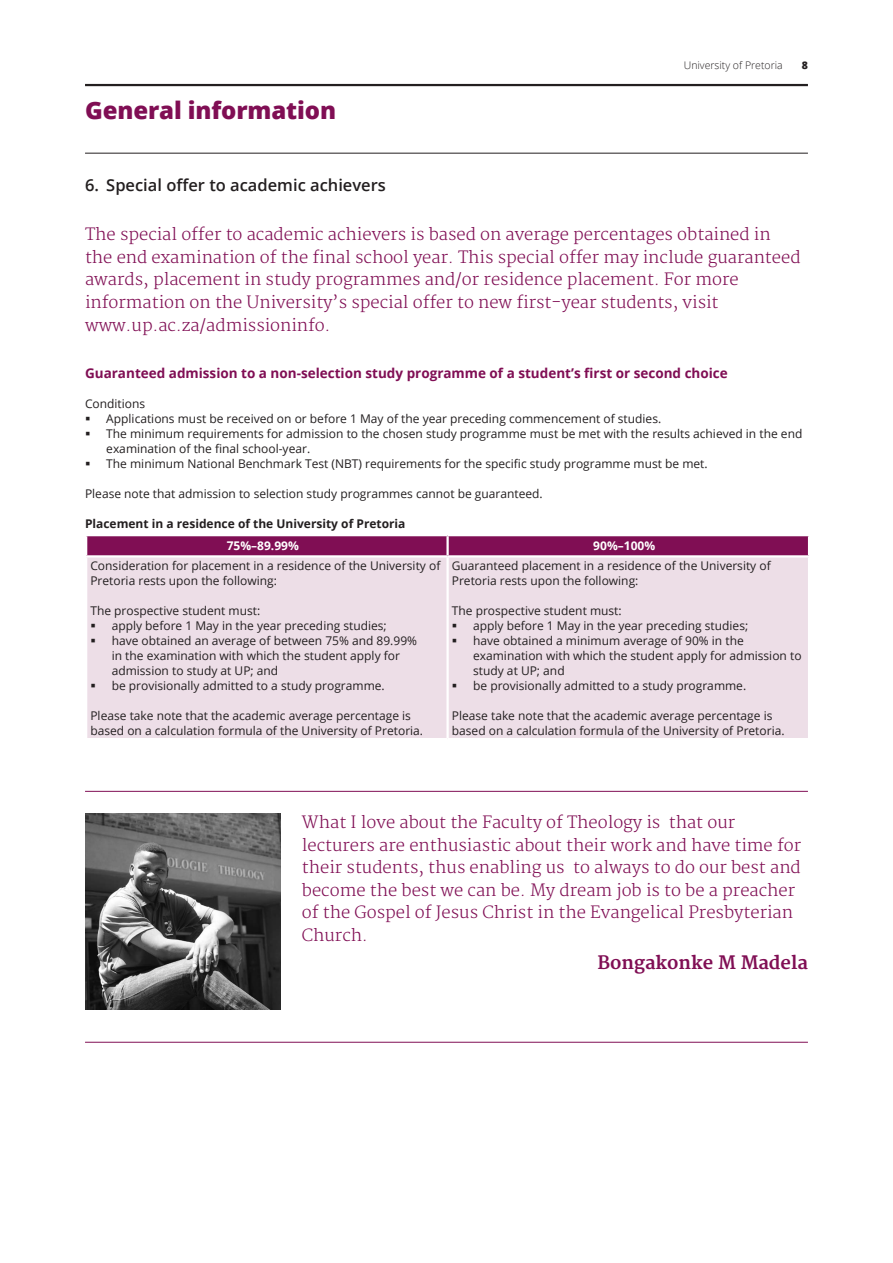
<style>
.page{position:relative;width:893px;height:1263px;background:#fff}
.page>*{position:absolute;margin:0;border:0;box-sizing:border-box;transform-origin:0 0}
.t1{font:800 24px "Open Sans";letter-spacing:-.005em;color:#800e54}
.t2{font:700 18px "Merriweather";color:#800e54}
.t3{font:300 16.5px/22.5px "Merriweather";color:#800e54}
.heading{font:600 16.5px "Open Sans";color:#231f20}
.subheading{font:700 13.5px "Open Sans";color:#800e54}
.body{font:12px/15px "Open Sans";color:#231f20}
.body-2{font:700 12px "Open Sans";color:#231f20}
.t4{font:700 12px "Open Sans";color:#fff}
.t5{font:300 10.5px "Open Sans";color:#231f20}
.t6{font:800 10.5px "Open Sans";color:#231f20}
</style>
<div class="page">
<hr style="left:85px;top:84px;width:723px;height:2px;background:#231f20">
<hr style="left:85px;top:153px;width:723px;height:1px;background:#231f20">
<hr style="left:85px;top:791px;width:723px;height:1px;background:#800e54">
<hr style="left:85px;top:1042px;width:723px;height:1px;background:#800e54">
<img style="left:85px;top:814px;width:196px;height:195px">
<div style="left:87px;top:557px;width:721px;height:181px;background:#eddee7"></div>
<hr style="left:446px;top:557px;width:3px;height:181px;background:#fff">
<svg style="left:86px;top:535px;width:723px;height:21px;background:#8a2262"></svg>
<hr style="left:448px;top:555px;width:362px;height:2px;background:#fff">
<svg style="left:91px;top:624px;width:4px;height:3px"></svg>
<svg style="left:91px;top:639px;width:4px;height:3px"></svg>
<svg style="left:91px;top:684px;width:4px;height:3px"></svg>
<p class="t1" style="left:85px;top:92px;width:253px">General information</p>
<p class="t5" style="left:684px;top:58px;width:100px">University of Pretoria</p>
<p class="t6" style="left:802px;top:57px;width:8px">8</p>
<p class="heading" style="left:85px;top:174px;width:302px">6. Special offer to academic achievers</p>
<p class="t3" style="left:85px;top:224px;width:717px">The special offer to academic achievers is based on average percentages obtained in the end examination of the final school year. This special offer may include guaranteed awards, placement in study programmes and/or residence placement. For more information on the University’s special offer to new first-year students, visit www.up.ac.za/admissioninfo.</p>
<p class="subheading" style="left:85px;top:364px;width:644px">Guaranteed admission to a non-selection study programme of a student’s first or second choice</p>
<p class="body" style="left:85px;top:396px;width:62px">Conditions</p>
<p class="body" style="left:106px;top:411px;width:556px">Applications must be received on or before 1 May of the year preceding commencement of studies.</p>
<p class="body" style="left:106px;top:426px;width:698px">The minimum requirements for admission to the chosen study programme must be met with the results achieved in the end examination of the final school-year.</p>
<p class="body" style="left:106px;top:456px;width:603px">The minimum National Benchmark Test (NBT) requirements for the specific study programme must be met.</p>
<p class="body" style="left:85px;top:486px;width:459px">Please note that admission to selection study programmes cannot be guaranteed.</p>
<p class="body-2" style="left:85px;top:515px;width:322px">Placement in a residence of the University of Pretoria</p>
<p class="t4" style="left:227px;top:537px;width:74px">75%–89.99%</p>
<p class="t4" style="left:593px;top:537px;width:63px">90%–100%</p>
<p class="body" style="left:90px;top:558px;width:351px">Consideration for placement in a residence of the University of<br>Pretoria rests upon the following:</p>
<p class="body" style="left:90px;top:603px;width:171px">The prospective student must:</p>
<p class="body" style="left:112px;top:618px;width:277px">apply before 1 May in the year preceding studies;</p>
<p class="body" style="left:112px;top:633px;width:307px">have obtained an average of between 75% and 89.99% in the examination with which the student apply for admission to study at UP; and</p>
<p class="body" style="left:112px;top:678px;width:275px">be provisionally admitted to a study programme.</p>
<p class="body" style="left:90px;top:708px;width:334px">Please take note that the academic average percentage is based on a calculation formula of the University of Pretoria.</p>
<p class="body" style="left:452px;top:558px;width:320px">Guaranteed placement in a residence of the University of<br>Pretoria rests upon the following:</p>
<p class="body" style="left:452px;top:603px;width:171px">The prospective student must:</p>
<p class="body" style="left:473px;top:618px;width:277px">apply before 1 May in the year preceding studies;</p>
<p class="body" style="left:473px;top:633px;width:330px">have obtained a minimum average of 90% in the examination with which the student apply for admission to study at UP; and</p>
<p class="body" style="left:473px;top:678px;width:275px">be provisionally admitted to a study programme.</p>
<p class="body" style="left:452px;top:708px;width:334px">Please take note that the academic average percentage is based on a calculation formula of the University of Pretoria.</p>
<p class="t3" style="left:302px;top:812px;width:501px">What I love about the Faculty of Theology is that our lecturers are enthusiastic about their work and have time for their students, thus enabling us to always to do our best and become the best we can be. My dream job is to be a preacher of the Gospel of Jesus Christ in the Evangelical Presbyterian Church.</p>
<p class="t2" style="left:597px;top:952px;width:212px">Bongakonke M Madela</p>
</div>
